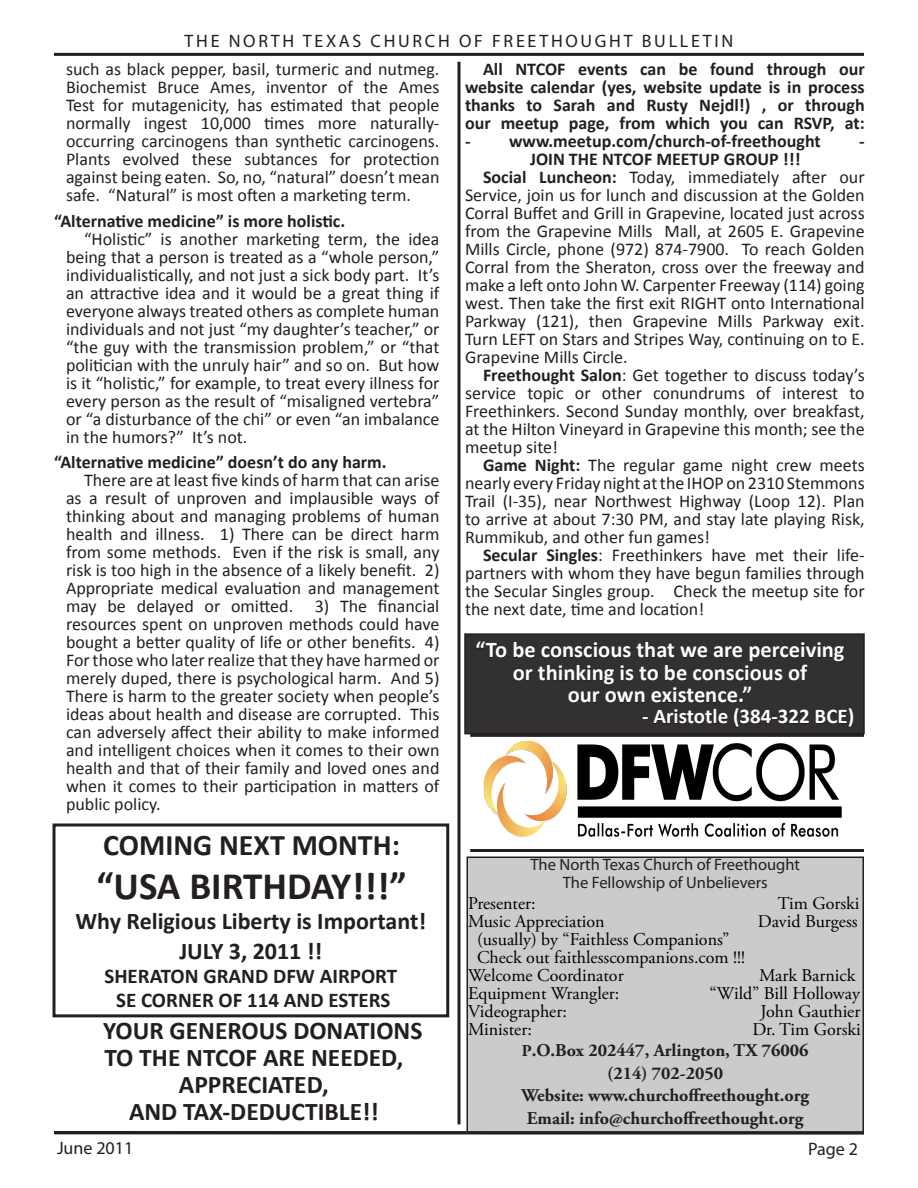
<style>
.page{position:relative;width:918px;height:1188px;background:#fff}
.page>*{position:absolute;margin:0;border:0;box-sizing:border-box;transform-origin:0 0}
.t1{font:700 39px "Calibri";color:#231f20}
.t2{font:700 30px "Calibri";color:#231f20}
.t3{font:700 25.5px "Calibri";color:#231f20}
.t4{font:700 24px/30px "Calibri";color:#231f20;text-align:center}
.t5{font:700 22.5px/22.5px "Calibri";color:#fcfcfc;text-align:center}
.t6{font:700 21px/24px "Calibri";color:#231f20;text-align:center}
.t7{font:700 21px "Calibri";color:#fcfcfc}
.t8{font:18px/18px "Calibri";color:#231f20;text-align:justify}
.t9{font:700 18px/18px "Calibri";color:#231f20;text-align:justify}
.t10{font:18px "Adobe Garamond Pro";color:#000}
.t11{font:700 18px/22.5px "Adobe Garamond Pro";color:#231f20;text-align:center}
.t12{font:18px "Myriad Pro";letter-spacing:.15em;color:#231f20}
.t13{font:18px "Myriad Pro";color:#231f20}
.t14{font:16.5px "Myriad Pro";color:#231f20}
.s1{font-weight:700}
.s2{font-size:16.5px}
</style>
<div class="page">
<hr style="left:54px;top:53px;width:810px;height:3px;background:#231f20">
<hr style="left:458px;top:62px;width:2px;height:1062px;background:#231f20">
<div style="left:467px;top:857px;width:396px;height:275px;background:#cacbcd"></div>
<div style="left:466px;top:856px;width:398px;height:277px;border:2px solid #231f20"></div>
<hr style="left:54px;top:1131px;width:810px;height:3px;background:#231f20">
<img style="left:483px;top:740px;width:359px;height:97px">
<hr style="left:470px;top:849px;width:394px;height:3px;background:#231f20">
<hr style="left:470px;top:734px;width:394px;height:3px;background:#231f20">
<div style="left:465px;top:634px;width:399px;height:100px;background:#323031"></div>
<svg style="left:476px;top:642px;width:31px;height:16px"></svg>
<svg style="left:513px;top:642px;width:341px;height:86px"></svg>
<div style="left:464px;top:633px;width:401px;height:101px;border:2px solid #231f20"></div>
<div style="left:52px;top:824px;width:397px;height:193px;border:3px solid #231f20"></div>
<p class="t12" style="left:185px;top:30px;width:550px">THE NORTH TEXAS CHURCH OF FREETHOUGHT BULLETIN</p>
<p class="t8" style="left:66px;top:59px;width:375px">such as black pepper, basil, turmeric and nutmeg.<br>Biochemist Bruce Ames, inventor of the Ames Test for mutagenicity, has estimated that people normally ingest 10,000 times more naturally&shy;occurring carcinogens than synthetic carcinogens.<br>Plants evolved these subtances for protection against being eaten. So, no, “natural” doesn’t mean safe. “Natural” is most often a marketing term.</p>
<p class="t9" style="left:54px;top:211px;width:293px">“Alternative medicine” is more holistic.</p>
<p class="t8" style="left:66px;top:229px;width:375px;text-indent:18px">“Holistic” is another marketing term, the idea being that a person is treated as a “whole person,” individualistically, and not just a sick body part. It’s an attractive idea and it would be a great thing if everyone always treated others as complete human individuals and not just “my daughter’s teacher,” or “the guy with the transmission problem,” or “that politician with the unruly hair” and so on. But how is it “holistic,” for example, to treat every illness for every person as the result of “misaligned vertebra” or “a disturbance of the chi” or even “an imbalance in the humors?” It’s not.</p>
<p class="t9" style="left:54px;top:452px;width:334px">“Alternative medicine” doesn’t do any harm.</p>
<p class="t8" style="left:66px;top:470px;width:375px;text-indent:18px">There are at least five kinds of harm that can arise as a result of unproven and implausible ways of thinking about and managing problems of human health and illness. 1) There can be direct harm from some methods. Even if the risk is small, any risk is too high in the absence of a likely benefit. 2)<br>Appropriate medical evaluation and management may be delayed or omitted. 3) The financial resources spent on unproven methods could have bought a better quality of life or other benefits. 4)<br>For those who later realize that they have harmed or merely duped, there is psychological harm. And 5)<br>There is harm to the greater society when people’s ideas about health and disease are corrupted. This can adversely affect their ability to make informed and intelligent choices when it comes to their own health and that of their family and loved ones and when it comes to their participation in matters of public policy.</p>
<p class="t2" style="left:103px;top:827px;width:298px">COMING NEXT MONTH:</p>
<p class="t1" style="left:97px;top:861px;width:312px">“USA BIRTHDAY!!!”</p>
<p class="t4" style="left:76px;top:905px;width:352px">Why Religious Liberty is Important!<br>JULY 3, 2011 !!</p>
<p class="t6" style="left:104px;top:963px;width:294px">SHERATON GRAND DFW AIRPORT<br>SE CORNER OF 114 AND ESTERS</p>
<p class="t3" style="left:103px;top:1015px;width:321px">YOUR GENEROUS DONATIONS</p>
<p class="t3" style="left:104px;top:1042px;width:301px">TO THE NTCOF ARE NEEDED,</p>
<p class="t3" style="left:179px;top:1069px;width:151px">APPRECIATED,</p>
<p class="t3" style="left:129px;top:1096px;width:251px">AND TAX-DEDUCTIBLE!!</p>
<p class="t9" style="left:465px;top:59px;width:401px;text-indent:18px">All NTCOF events can be found through our website calendar (yes, website update is in process thanks to Sarah and Rusty Nejdl!) , or through our meetup page, from which you can RSVP, at:</p>
<p class="t9" style="left:465px;top:131px;width:357px">- www.meetup.com/church-of-freethought</p>
<p class="t9" style="left:859px;top:131px;width:7px">-</p>
<p class="t9" style="left:530px;top:149px;width:272px">JOIN THE NTCOF MEETUP GROUP !!!</p>
<p class="t8" style="left:465px;top:167px;width:401px;text-indent:18px"><span class="s1">Social Luncheon:</span> Today, immediately after our Service, join us for lunch and discussion at the Golden Corral Buffet and Grill in Grapevine, located just across from the Grapevine Mills Mall, at 2605 E. Grapevine Mills Circle, phone (972) 874-7900. To reach Golden Corral from the Sheraton, cross over the freeway and make a left onto John W. Carpenter Freeway (114) going west. Then take the first exit RIGHT onto International Parkway (121), then Grapevine Mills Parkway exit.<br>Turn LEFT on Stars and Stripes Way, continuing on to E.<br>Grapevine Mills Circle.</p>
<p class="t8" style="left:465px;top:365px;width:401px;text-indent:18px"><span class="s1">Freethought Salon</span>: Get together to discuss today’s service topic or other conundrums of interest to Freethinkers. Second Sunday monthly, over breakfast, at the Hilton Vineyard in Grapevine this month; see the meetup site!</p>
<p class="t8" style="left:465px;top:455px;width:401px;text-indent:18px"><span class="s1">Game Night:</span> The regular game night crew meets nearly every Friday night at the IHOP on 2310 Stemmons Trail (I-35), near Northwest Highway (Loop 12). Plan to arrive at about 7:30 PM, and stay late playing Risk, Rummikub, and other fun games!</p>
<p class="t8" style="left:465px;top:545px;width:401px;text-indent:18px"><span class="s1">Secular Singles</span>: Freethinkers have met their life&shy;partners with whom they have begun families through the Secular Singles group. Check the meetup site for the next date, time and location!</p>
<p class="t5" style="left:475px;top:638px;width:371px">“To be conscious that we are perceiving or thinking is to be conscious of<br>our own existence.”</p>
<p class="t7" style="left:642px;top:703px;width:214px">- Aristotle (384-322 BCE)</p>
<p class="t14" style="left:531px;top:854px;width:271px">The North Texas Church of Freethought</p>
<p class="t14" style="left:563px;top:872px;width:206px">The Fellowship of Unbelievers</p>
<p class="t10" style="left:468px;top:892px;width:69px">Presenter:</p>
<p class="t10" style="left:778px;top:892px;width:83px">Tim Gorski</p>
<p class="t10" style="left:468px;top:910px;width:138px">Music Appreciation</p>
<p class="t10" style="left:758px;top:910px;width:101px">David Burgess</p>
<p class="t10" style="left:477px;top:928px;width:254px">(usually) by “Faithless Companions”</p>
<p class="t10" style="left:477px;top:946px;width:270px">Check out faithlesscompanions.com !!!</p>
<p class="t10" style="left:468px;top:964px;width:157px">Welcome Coordinator</p>
<p class="t10" style="left:759px;top:964px;width:98px">Mark Barnick</p>
<p class="t10" style="left:468px;top:982px;width:153px">Equipment Wrangler:</p>
<p class="t10" style="left:709px;top:982px;width:152px">“Wild” Bill Holloway</p>
<p class="t10" style="left:468px;top:1000px;width:100px">Videographer:</p>
<p class="t10" style="left:760px;top:1000px;width:101px">John Gauthier</p>
<p class="t10" style="left:468px;top:1018px;width:65px">Minister:</p>
<p class="t10" style="left:752px;top:1018px;width:110px">Dr. Tim Gorski</p>
<p class="t11" style="left:522px;top:1040px;width:288px"><span class="s2">P</span>.O.Box 202447, Arlington, TX 76006 (214) 702-2050</p>
<p class="t11" style="left:522px;top:1085px;width:289px">Website: www.churchoffreethought.org</p>
<p class="t11" style="left:527px;top:1107px;width:278px">Email: info@churchoffreethought.org</p>
<p class="t13" style="left:57px;top:1137px;width:78px">June 2011</p>
<p class="t12" style="left:808px;top:1138px;width:51px">Page 2</p>
</div>
